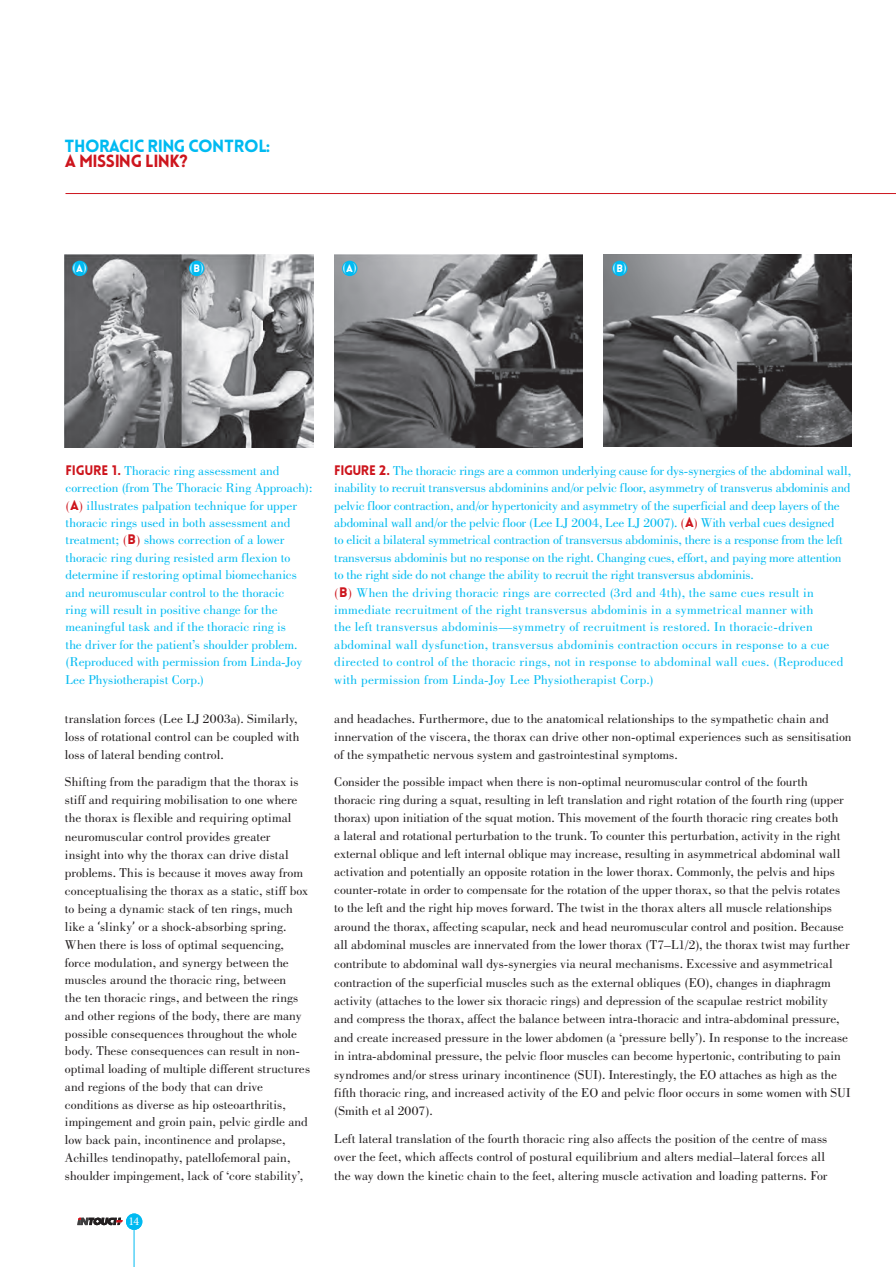
<style>
.page{position:relative;width:896px;height:1267px;background:#fff}
.page>*{position:absolute;margin:0;border:0;box-sizing:border-box;transform-origin:0 0}
.t1{font:900 17.25px "Lovelo";letter-spacing:-.03em;color:#00baf1}
.t2{font:900 17.25px "Lovelo";letter-spacing:-.025em;color:#cd151d}
.t3{font:13.5px/17.9px "Bodoni BT";color:#231f20}
.t4{font:13.5px/17.4px "Bodoni BT";color:#00baf1}
.t5{font:12px "Bodoni BT";color:#fff}
.t6{font:12px "Minion Pro";color:#fff}
.s1{font-family:"Lovelo";font-weight:900;font-size:10.5px}
.s2{font-family:"Lovelo";font-weight:900;color:#cd151d}
.s3{color:#cd151d}
.s4{font-family:"Cambria"}
</style>
<div class="page">
<hr style="left:65px;top:193px;width:831px;height:1px;background:#cd151d">
<img style="left:65px;top:254px;width:248px;height:194px">
<img style="left:334px;top:254px;width:248px;height:194px">
<img style="left:604px;top:254px;width:248px;height:193px">
<hr style="left:134px;top:1229px;width:1px;height:37px;background:#00baf1">
<svg style="left:77px;top:1217px;width:46px;height:7px"></svg>
<div style="left:126px;top:1213px;width:16px;height:16px;background:#00baf1;border-radius:50%"></div>
<div style="left:72px;top:261px;width:15px;height:15px;background:#00baf1;border-radius:50%"></div>
<div style="left:342px;top:261px;width:15px;height:15px;background:#00baf1;border-radius:50%"></div>
<div style="left:189px;top:261px;width:15px;height:15px;background:#00baf1;border-radius:50%"></div>
<div style="left:612px;top:261px;width:15px;height:15px;background:#00baf1;border-radius:50%"></div>
<p class="t1" style="left:65px;top:135px;width:207px">THORACIC RING CONTROL:</p>
<p class="t2" style="left:65px;top:150px;width:124px">A MISSING LINK?</p>
<p class="t5" style="left:72px;top:260px;width:16px">( <span class="s1">A</span>)</p>
<p class="t5" style="left:189px;top:260px;width:16px">( <span class="s1">B</span>)</p>
<p class="t5" style="left:342px;top:260px;width:16px">( <span class="s1">A</span>)</p>
<p class="t5" style="left:612px;top:260px;width:16px">( <span class="s1">B</span>)</p>
<p class="t4" style="left:65px;top:461px;width:249px"><span class="s2">FIGURE 1.</span> Thoracic ring assessment and correction (from The Thoracic Ring Approach): <span class="s3">(</span><span class="s2">A</span><span class="s3">)</span> illustrates palpation technique for upper thoracic rings used in both assessment and treatment; <span class="s3">(</span><span class="s2">B</span><span class="s3">)</span> shows correction of a lower thoracic ring during resisted arm flexion to determine if restoring optimal biomechanics and neuromuscular control to the thoracic<br>ring will result in positive change for the meaningful task and if the thoracic ring is<br>the driver for the patient’s shoulder problem. (Reproduced with permission from Linda-Joy Lee Physiotherapist Corp.)</p>
<p class="t4" style="left:334px;top:461px;width:518px"><span class="s2">FIGURE 2.</span> The thoracic rings are a common underlying cause for dys-synergies of the abdominal wall, inability to recruit transversus abdominins and/or pelvic floor, asymmetry of transverus abdominis and pelvic floor contraction, and/or hypertonicity and asymmetry of the superficial and deep layers of the abdominal wall and/or the pelvic floor (Lee LJ 2004, Lee LJ 2007). <span class="s3">(</span><span class="s2">A</span><span class="s3">)</span> With verbal cues designed<br>to elicit a bilateral symmetrical contraction of transversus abdominis, there is a response from the left transversus abdominis but no response on the right. Changing cues, effort, and paying more attention to the right side do not change the ability to recruit the right transversus abdominis.<br><span class="s3">(</span><span class="s2">B</span><span class="s3">)</span> When the driving thoracic rings are corrected (3rd and 4th), the same cues result in immediate recruitment of the right transversus abdominis in a symmetrical manner with<br>the left transversus abdominis—symmetry of recruitment is restored. In thoracic-driven abdominal wall dysfunction, transversus abdominis contraction occurs in response to a cue directed to control of the thoracic rings, not in response to abdominal wall cues. (Reproduced with permission from Linda-Joy Lee Physiotherapist Corp.)</p>
<p class="t3" style="left:334px;top:709px;width:519px">and headaches. Furthermore, due to the anatomical relationships to the sympathetic chain and innervation of the viscera, the thorax can drive other non-optimal experiences such as sensitisation of the sympathetic nervous system and gastrointestinal symptoms.</p>
<p class="t3" style="left:334px;top:771px;width:518px;line-height:18.3px">Consider the possible impact when there is non-optimal neuromuscular control of the fourth thoracic ring during a squat, resulting in left translation and right rotation of the fourth ring (upper thorax) upon initiation of the squat motion. This movement of the fourth thoracic ring creates both<br>a lateral and rotational perturbation to the trunk. To counter this perturbation, activity in the right external oblique and left internal oblique may increase, resulting in asymmetrical abdominal wall activation and potentially an opposite rotation in the lower thorax. Commonly, the pelvis and hips counter-rotate in order to compensate for the rotation of the upper thorax, so that the pelvis rotates to the left and the right hip moves forward. The twist in the thorax alters all muscle relationships around the thorax, affecting scapular, neck and head neuromuscular control and position. Because all abdominal muscles are innervated from the lower thorax (T7–L1/2), the thorax twist may further contribute to abdominal wall dys-synergies via neural mechanisms. Excessive and asymmetrical contraction of the superficial muscles such as the external obliques (EO), changes in diaphragm activity (attaches to the lower six thoracic rings) and depression of the scapulae restrict mobility and compress the thorax, affect the balance between intra-thoracic and intra-abdominal pressure, and create increased pressure in the lower abdomen (a ‘pressure belly’). In response to the increase in intra-abdominal pressure, the pelvic floor muscles can become hypertonic, contributing to pain syndromes and/or stress urinary incontinence (SUI). Interestingly, the EO attaches as high as the fifth thoracic ring, and increased activity of the EO and pelvic floor occurs in some women with SUI (Smith et al 2007).</p>
<p class="t3" style="left:334px;top:1128px;width:495px;line-height:18.6px">Left lateral translation of the fourth thoracic ring also affects the position of the centre of mass over the feet, which affects control of postural equilibrium and alters medial–lateral forces all the way down the kinetic chain to the feet, altering muscle activation and loading patterns. For</p>
<p class="t6" style="left:128px;top:1213px;width:13px">2214</p>
<p class="t3" style="left:65px;top:709px;width:236px">translation forces (Lee LJ 2003a). Similarly, loss of rotational control can be coupled with loss of lateral bending control.</p>
<p class="t3" style="left:65px;top:772px;width:247px">Shifting from the paradigm that the thorax is stiff and requiring mobilisation to one where the thorax is flexible and requiring optimal neuromuscular control provides greater<br>insight into why the thorax can drive distal problems. This is because it moves away from conceptualising the thorax as a static, stiff box to being a dynamic stack of ten rings, much like a <span class="s4">‘</span>slinky<span class="s4">’</span> or a shock-absorbing spring.<br>When there is loss of optimal sequencing, force modulation, and synergy between the muscles around the thoracic ring, between<br>the ten thoracic rings, and between the rings and other regions of the body, there are many possible consequences throughout the whole body. These consequences can result in non&shy;optimal loading of multiple different structures and regions of the body that can drive conditions as diverse as hip osteoarthritis, impingement and groin pain, pelvic girdle and low back pain, incontinence and prolapse, Achilles tendinopathy, patellofemoral pain, shoulder impingement, lack of ‘core stability’,</p>
</div>
